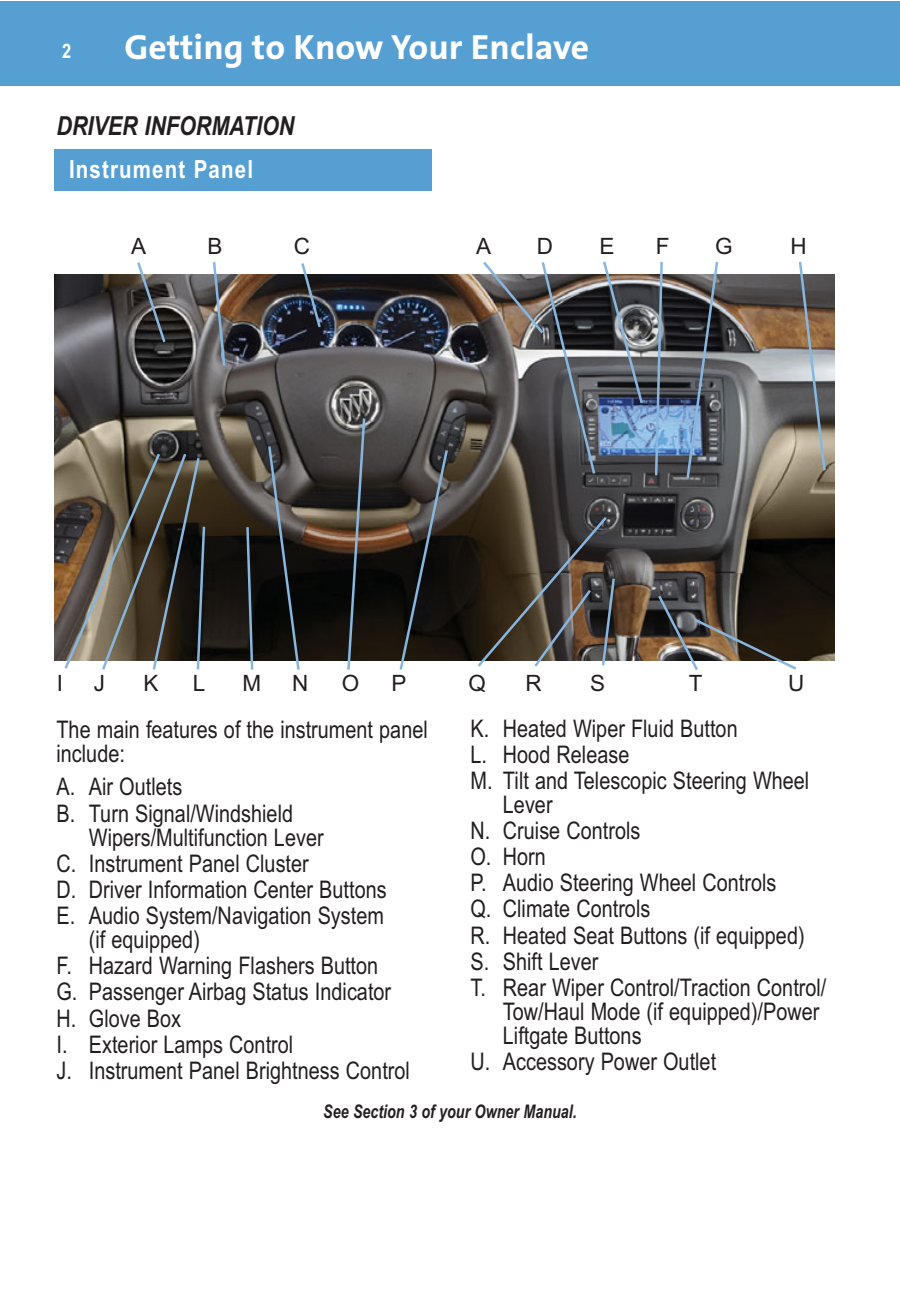
<style>
.page{position:relative;width:900px;height:1297px;background:#fff}
.page>*{position:absolute;margin:0;border:0;box-sizing:border-box;transform-origin:0 0}
.t1{font:700 35px "GM Sans";color:#fff}
.t2{font:italic 700 26.25px "Arial Narrow";color:#231f20}
.t3{font:700 25px "Arial Narrow";letter-spacing:.045em;color:#fff}
.t4{font:24.25px/24.2px "Arial Narrow";color:#231f20}
.t5{font:22.5px "Arial";color:#231f20}
.t6{font:700 20px "Arial Narrow";color:#fff}
.t7{font:italic 700 18.75px "Arial Narrow";color:#231f20;scale:.93 1}
</style>
<div class="page">
<div style="left:0;top:1px;width:900px;height:84px;background:#569fd3"></div>
<img style="left:54px;top:275px;width:781px;height:385px">
<div style="left:54px;top:149px;width:378px;height:42px;background:#569fd3"></div>
<svg style="left:135px;top:262px;width:33px;height:83px;background:#5c5c5d"></svg>
<img style="left:481px;top:261px;width:164px;height:215px">
<svg style="left:299px;top:263px;width:24px;height:67px;background:#4c525c"></svg>
<svg style="left:211px;top:262px;width:16px;height:106px;background:#808285"></svg>
<svg style="left:62px;top:451px;width:145px;height:219px;background:#585146"></svg>
<svg style="left:245px;top:524px;width:10px;height:146px"></svg>
<svg style="left:267px;top:443px;width:34px;height:227px;background:#393a3b"></svg>
<svg style="left:346px;top:416px;width:21px;height:254px;background:#414140"></svg>
<svg style="left:398px;top:447px;width:52px;height:223px;background:#363533"></svg>
<svg style="left:475px;top:514px;width:142px;height:153px;background:#4b443b"></svg>
<svg style="left:654px;top:262px;width:10px;height:216px;background:#73869a"></svg>
<img style="left:656px;top:592px;width:143px;height:78px">
<svg style="left:797px;top:262px;width:30px;height:211px;background:#8a857e"></svg>
<img style="left:685px;top:262px;width:35px;height:218px">
<p class="t6" style="left:62px;top:44px;width:11px">2</p>
<h1 class="t1" style="left:124px;top:34px;width:466px">Getting to Know Your Enclave</h1>
<p class="t2" style="left:57px;top:116px;width:239px">DRIVER INFORMATION</p>
<p class="t3" style="left:69px;top:160px;width:185px">Instrument Panel</p>
<p class="t5" style="left:131px;top:238px;width:17px">A</p>
<p class="t5" style="left:207px;top:238px;width:17px">B</p>
<p class="t5" style="left:294px;top:238px;width:18px">C</p>
<p class="t5" style="left:476px;top:238px;width:17px">A</p>
<p class="t5" style="left:537px;top:238px;width:18px">D</p>
<p class="t5" style="left:599px;top:238px;width:17px">E</p>
<p class="t5" style="left:656px;top:238px;width:15px">F</p>
<p class="t5" style="left:715px;top:238px;width:19px">G</p>
<p class="t5" style="left:791px;top:238px;width:18px">H</p>
<p class="t5" style="left:57px;top:674px;width:8px">I</p>
<p class="t5" style="left:94px;top:674px;width:13px">J</p>
<p class="t5" style="left:143px;top:674px;width:17px">K</p>
<p class="t5" style="left:193px;top:674px;width:14px">L</p>
<p class="t5" style="left:243px;top:674px;width:20px">M</p>
<p class="t5" style="left:292px;top:674px;width:18px">N</p>
<p class="t5" style="left:342px;top:674px;width:19px">O</p>
<p class="t5" style="left:391px;top:674px;width:17px">P</p>
<p class="t5" style="left:468px;top:674px;width:19px">Q</p>
<p class="t5" style="left:526px;top:674px;width:18px">R</p>
<p class="t5" style="left:590px;top:674px;width:17px">S</p>
<p class="t5" style="left:689px;top:674px;width:15px">T</p>
<p class="t5" style="left:788px;top:674px;width:18px">U</p>
<p class="t4" style="left:57px;top:719px;width:373px">The main features of the instrument panel include:</p>
<p class="t4" style="left:57px;top:777px;width:127px">A. Air Outlets</p>
<p class="t4" style="left:57px;top:803px;width:238px">B. Turn Signal/Windshield</p>
<p class="t4" style="left:89px;top:827px;width:236px">Wipers/Multifunction Lever</p>
<p class="t4" style="left:57px;top:853px;width:254px">C. Instrument Panel Cluster</p>
<p class="t4" style="left:57px;top:879px;width:332px">D. Driver Information Center Buttons</p>
<p class="t4" style="left:57px;top:905px;width:329px">E. Audio System/Navigation System</p>
<p class="t4" style="left:89px;top:929px;width:113px">(if equipped)</p>
<p class="t4" style="left:57px;top:955px;width:323px">F. Hazard Warning Flashers Button</p>
<p class="t4" style="left:57px;top:981px;width:336px">G. Passenger Airbag Status Indicator</p>
<p class="t4" style="left:57px;top:1007px;width:126px">H. Glove Box</p>
<p class="t4" style="left:57px;top:1034px;width:238px">I. Exterior Lamps Control</p>
<p class="t4" style="left:57px;top:1060px;width:355px">J. Instrument Panel Brightness Control</p>
<p class="t4" style="left:471px;top:718px;width:269px">K. Heated Wiper Fluid Button</p>
<p class="t4" style="left:471px;top:744px;width:160px">L. Hood Release</p>
<p class="t4" style="left:471px;top:770px;width:340px">M. Tilt and Telescopic Steering Wheel</p>
<p class="t4" style="left:503px;top:794px;width:51px">Lever</p>
<p class="t4" style="left:471px;top:820px;width:171px">N. Cruise Controls</p>
<p class="t4" style="left:471px;top:846px;width:77px">O. Horn</p>
<p class="t4" style="left:471px;top:872px;width:307px">P. Audio Steering Wheel Controls</p>
<p class="t4" style="left:471px;top:899px;width:181px">Q. Climate Controls</p>
<p class="t4" style="left:471px;top:925px;width:336px">R. Heated Seat Buttons (if equipped)</p>
<p class="t4" style="left:471px;top:951px;width:130px">S. Shift Lever</p>
<p class="t4" style="left:471px;top:977px;width:358px">T. Rear Wiper Control/Traction Control/</p>
<p class="t4" style="left:503px;top:1001px;width:318px">Tow/Haul Mode (if equipped)/Power</p>
<p class="t4" style="left:503px;top:1025px;width:140px">Liftgate Buttons</p>
<p class="t4" style="left:471px;top:1051px;width:247px">U. Accessory Power Outlet</p>
<p class="t7" style="left:323px;top:1104px;width:274px">See Section 3 of your Owner Manual.</p>
</div>
